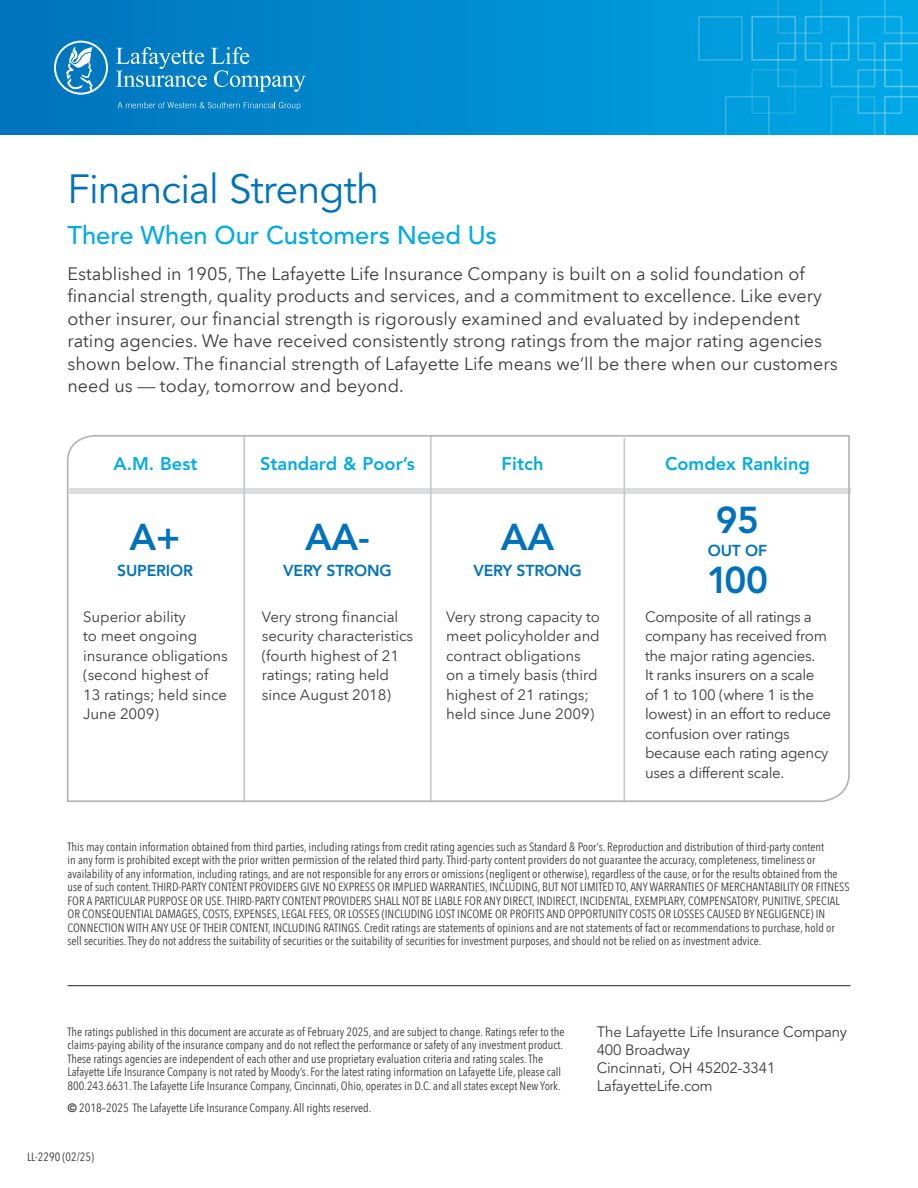
<style>
.page{position:relative;width:918px;height:1188px;background:#fff}
.page>*{position:absolute;margin:0;border:0;box-sizing:border-box;transform-origin:0 0}
.Title__with_Subtitle__Book{font:40.5px "Avenir LT Std";letter-spacing:-.02em;color:#0072bc}
.t1{font:800 37.2px "Avenir LT Std";letter-spacing:-.01em;color:#0072bc}
.Title__with_Subtitle__Book-2{font:500 25.5px "Avenir LT Std";color:#00abe7}
.t2{font:800 18.15px "Avenir LT Std";color:#00abe7}
.Title__with_Subtitle__Book-3{font:18px/22.5px "Avenir Next LT Pro";color:#3e3e3f}
.t3{font:800 15.75px "Avenir LT Std";letter-spacing:-.01em;color:#0072bc}
.Sans_basic{font:15px/19.5px "Avenir Next LT Pro";letter-spacing:-.005em;color:#3e3e3f}
.t4{font:15px "Avenir LT Std";letter-spacing:-.01em;color:#3e3e3f}
.disclosure-footnotes{font:condensed 12px/13.5px "Avenir Next LT Pro";color:#3e3e3f}
.s1{font-family:"Avenir LT Std";font-weight:300}
.s2{font-family:"Avenir LT Std";font-weight:800;font-stretch:normal}
</style>
<div class="page">
<svg style="left:0;top:0;width:698px;height:135px;background:#0087cc"></svg>
<svg style="left:118px;top:102px;width:182px;height:8px"></svg>
<svg style="left:116px;top:47px;width:190px;height:45px;background:#2893ce"></svg>
<svg style="left:54px;top:41px;width:54px;height:54px"></svg>
<svg style="left:698px;top:0;width:220px;height:135px;background:#06a4e1"></svg>
<hr style="left:68px;top:985px;width:782px;height:1px;background:#231f20">
<svg style="left:66px;top:435px;width:785px;height:368px"></svg>
<p class="Title__with_Subtitle__Book" style="left:68px;top:166px;width:313px">Financial Strength</p>
<p class="Title__with_Subtitle__Book-2" style="left:68px;top:220px;width:431px">There When Our Customers Need Us</p>
<p class="Title__with_Subtitle__Book-3" style="left:68px;top:262px;width:772px">Established in 1905, The Lafayette Life Insurance Company is built on a solid foundation of financial strength, quality products and services, and a commitment to excellence. Like every other insurer, our financial strength is rigorously examined and evaluated by independent rating agencies. We have received consistently strong ratings from the major rating agencies shown below. The financial strength of Lafayette Life means we’ll be there when our customers need us <span class="s1">—</span> today, tomorrow and beyond.</p>
<p class="t2" style="left:114px;top:453px;width:85px">A.M. Best</p>
<p class="t2" style="left:260px;top:453px;width:156px">Standard &amp; Poor’s</p>
<p class="t2" style="left:502px;top:453px;width:44px">Fitch</p>
<p class="t2" style="left:665px;top:453px;width:146px">Comdex Ranking</p>
<p class="t1" style="left:716px;top:498px;width:45px">95</p>
<p class="t3" style="left:708px;top:541px;width:61px">OUT OF</p>
<p class="t1" style="left:707px;top:558px;width:63px">100</p>
<p class="t1" style="left:130px;top:515px;width:53px">A+</p>
<p class="t3" style="left:117px;top:561px;width:77px">SUPERIOR</p>
<p class="t1" style="left:305px;top:515px;width:66px">AA-</p>
<p class="t3" style="left:283px;top:561px;width:110px">VERY STRONG</p>
<p class="t1" style="left:501px;top:515px;width:55px">AA</p>
<p class="t3" style="left:473px;top:561px;width:110px">VERY STRONG</p>
<p class="Sans_basic" style="left:83px;top:607px;width:146px">Superior ability<br>to meet ongoing insurance obligations (second highest of<br>13 ratings; held since<br>June 2009)</p>
<p class="Sans_basic" style="left:262px;top:607px;width:153px">Very strong financial security characteristics (fourth highest of 21 ratings; rating held since August 2018)</p>
<p class="Sans_basic" style="left:446px;top:607px;width:155px">Very strong capacity to meet policyholder and contract obligations on a timely basis (third highest of 21 ratings; held since June 2009)</p>
<p class="Sans_basic" style="left:645px;top:607px;width:188px">Composite of all ratings a company has received from the major rating agencies.<br>It ranks insurers on a scale of 1 to 100 (where 1 is the lowest) in an effort to reduce confusion over ratings because each rating agency uses a different scale.</p>
<p class="disclosure-footnotes" style="left:68px;top:840px;width:784px">This may contain information obtained from third parties, including ratings from credit rating agencies such as Standard &amp; Poor’s. Reproduction and distribution of third-party content<br>in any form is prohibited except with the prior written permission of the related third party. Third-party content providers do not guarantee the accuracy, completeness, timeliness or availability of any information, including ratings, and are not responsible for any errors or omissions (negligent or otherwise), regardless of the cause, or for the results obtained from the use of such content. THIRD-PARTY CONTENT PROVIDERS GIVE NO EXPRESS OR IMPLIED WARRANTIES, INCLUDING, BUT NOT LIMITED TO, ANY WARRANTIES OF MERCHANTABILITY OR FITNESS FOR A PARTICULAR PURPOSE OR USE. THIRD-PARTY CONTENT PROVIDERS SHALL NOT BE LIABLE FOR ANY DIRECT, INDIRECT, INCIDENTAL, EXEMPLARY, COMPENSATORY, PUNITIVE, SPECIAL OR CONSEQUENTIAL DAMAGES, COSTS, EXPENSES, LEGAL FEES, OR LOSSES (INCLUDING LOST INCOME OR PROFITS AND OPPORTUNITY COSTS OR LOSSES CAUSED BY NEGLIGENCE) IN CONNECTION WITH ANY USE OF THEIR CONTENT, INCLUDING RATINGS. Credit ratings are statements of opinions and are not statements of fact or recommendations to purchase, hold or sell securities. They do not address the suitability of securities or the suitability of securities for investment purposes, and should not be relied on as investment advice.</p>
<p class="disclosure-footnotes" style="left:68px;top:1025px;width:499px">The ratings published in this document are accurate as of February 2025, and are subject to change. Ratings refer to the claims-paying ability of the insurance company and do not reflect the performance or safety of any investment product.<br>These ratings agencies are independent of each other and use proprietary evaluation criteria and rating scales. The Lafayette Life Insurance Company is not rated by Moody’s. For the latest rating information on Lafayette Life, please call 800.243.6631. The Lafayette Life Insurance Company, Cincinnati, Ohio, operates in D.C. and all states except New York.</p>
<p class="disclosure-footnotes" style="left:68px;top:1101px;width:305px"><span class="s2">©</span> 2018–2025 The Lafayette Life Insurance Company. All rights reserved.</p>
<p class="disclosure-footnotes" style="left:27px;top:1150px;width:69px">LL-2290 (02/25)</p>
<p class="t4" style="left:597px;top:1024px;width:252px">The Lafayette Life Insurance Company</p>
<p class="t4" style="left:597px;top:1042px;width:95px">400 Broadway</p>
<p class="t4" style="left:597px;top:1060px;width:180px">Cincinnati, OH 45202-3341</p>
<p class="t4" style="left:597px;top:1078px;width:117px">LafayetteLife.com</p>
</div>
